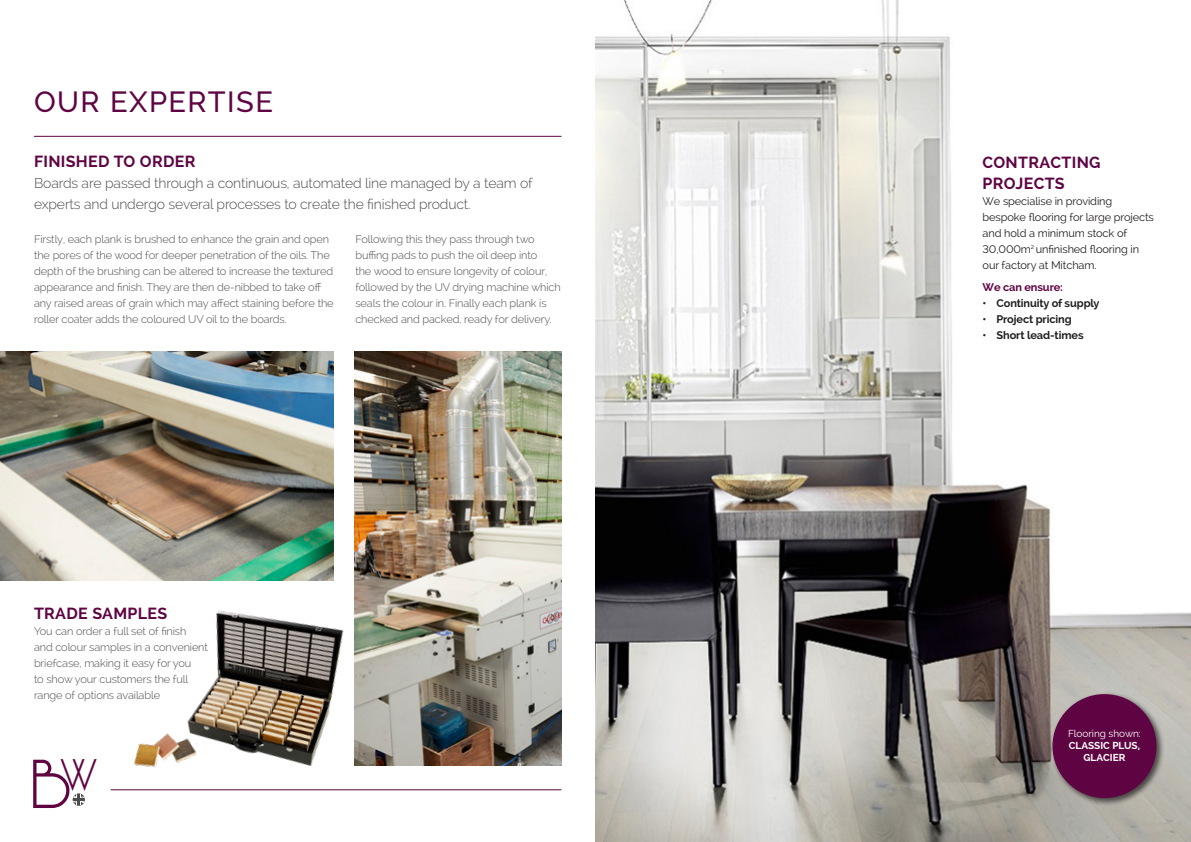
<style>
.page{position:relative;width:1191px;height:842px;background:#fff}
.page>*{position:absolute;margin:0;border:0;box-sizing:border-box;transform-origin:0 0}
.t1{font:66.1px "MANIFESTO";color:#5f0441}
.t2{font:500 29px "Raleway";letter-spacing:.05em;color:#5f0442}
.subhead{font:700 16px/21px "Raleway";letter-spacing:.02em;color:#5f0442}
.intro{font:300 14px/21px "Raleway";letter-spacing:-.01em;color:#4b4c4d}
.body{font:300 11px/16px "Raleway";letter-spacing:-.01em;color:#4b4c4d}
.body-2{font:11px/16px "Raleway";letter-spacing:-.01em;color:#231f20}
.body-3{font:700 11px "Raleway";letter-spacing:-.01em;color:#231f20}
.body-4{font:700 11px "Raleway";letter-spacing:-.01em;color:#5f0442}
.t3{font:700 10px/12px "Raleway";color:#fff;text-align:center}
.t4{font:10px "Raleway";color:#fff}
</style>
<div class="page">
<img style="left:595px;top:0;width:596px;height:842px">
<hr style="left:34px;top:136px;width:527px;height:1px;background:#5f0442">
<svg style="left:73px;top:793px;width:12px;height:12px"></svg>
<hr style="left:111px;top:789px;width:450px;height:1px;background:#5f0442">
<div style="left:1050px;top:691px;width:114px;height:115px;background:#231f20;opacity:.75"></div>
<div style="left:1052px;top:694px;width:104px;height:104px;background:#5f0442;border-radius:50%"></div>
<img style="left:0;top:351px;width:334px;height:229px">
<img style="left:134px;top:610px;width:222px;height:157px">
<img style="left:354px;top:351px;width:207px;height:414px">
<p class="t2" style="left:34px;top:85px;width:240px">OUR EXPERTISE</p>
<p class="subhead" style="left:34px;top:151px;width:163px">FINISHED TO ORDER</p>
<p class="intro" style="left:34px;top:173px;width:500px">Boards are passed through a continuous, automated line managed by a team of experts and undergo several processes to create the finished product.</p>
<p class="body" style="left:34px;top:231px;width:301px">Firstly, each plank is brushed to enhance the grain and open the pores of the wood for deeper penetration of the oils. The depth of the brushing can be altered to increase the textured appearance and finish. They are then de-nibbed to take off any raised areas of grain which may affect staining before the roller coater adds the coloured UV oil to the boards.</p>
<p class="body" style="left:355px;top:231px;width:207px">Following this they pass through two buffing pads to push the oil deep into<br>the wood to ensure longevity of colour, followed by the UV drying machine which seals the colour in. Finally each plank is checked and packed, ready for delivery.</p>
<p class="subhead" style="left:34px;top:603px;width:135px">TRADE SAMPLES</p>
<p class="body" style="left:34px;top:623px;width:175px">You can order a full set of finish<br>and colour samples in a convenient briefcase, making it easy for you<br>to show your customers the full range of options available</p>
<p class="t1" style="left:27px;top:759px;width:76px">B<sup>W</sup></p>
<p class="subhead" style="left:982px;top:152px;width:119px">CONTRACTING<br>PROJECTS</p>
<p class="body-2" style="left:982px;top:193px;width:173px">We specialise in providing bespoke flooring for large projects and hold a minimum stock of<br>30,000m<sup>2</sup> unfinished flooring in our factory at Mitcham.</p>
<p class="body-4" style="left:982px;top:281px;width:82px">We can ensure:</p>
<p class="body-3" style="left:982px;top:297px;width:118px">• Continuity of supply</p>
<p class="body-3" style="left:982px;top:313px;width:91px">• Project pricing</p>
<p class="body-3" style="left:982px;top:329px;width:102px">• Short lead-times</p>
<p class="t4" style="left:1068px;top:727px;width:74px">Flooring shown:</p>
<p class="t3" style="left:1068px;top:739px;width:73px">CLASSIC PLUS,<br>GLACIER</p>
</div>
